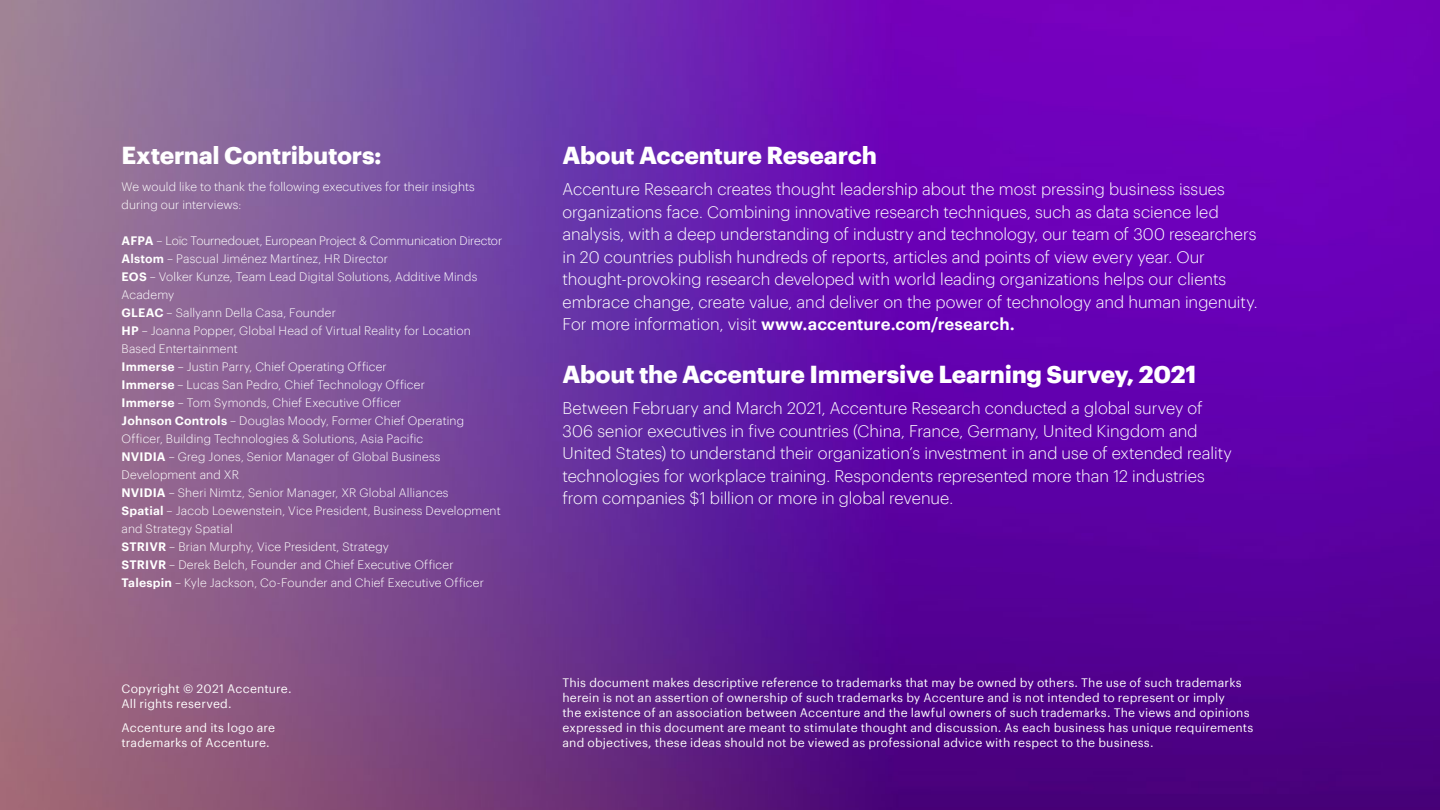
<style>
.page{position:relative;width:1440px;height:810px;background:#fff}
.page>*{position:absolute;margin:0;border:0;box-sizing:border-box;transform-origin:0 0}
.t1{font:700 24px "Graphik";letter-spacing:-.01em;color:#fff}
.t2{font:300 16.5px/22.5px "Graphik";color:#fff}
.t3{font:300 12px/18px "Graphik";letter-spacing:.01em;color:#fff}
.t4{font:12px/15px "Graphik";letter-spacing:.01em;color:#fff}
.s1{font-weight:600}
</style>
<div class="page">
<img style="left:0;top:0;width:1440px;height:810px">
<h1 class="t1" style="left:122px;top:137px;width:262px">External Contributors:</h1>
<p class="t3" style="left:122px;top:177px;width:355px">We would like to thank the following executives for their insights during our interviews:</p>
<p class="t3" style="left:121px;top:231px;width:382px"><span class="s1">AFPA</span> – Loïc Tournedouet, European Project &amp; Communication Director <span class="s1">Alstom</span> – Pascual Jiménez Martínez, HR Director<br><span class="s1">EOS</span> – Volker Kunze, Team Lead Digital Solutions, Additive Minds Academy<br><span class="s1">GLEAC</span> – Sallyann Della Casa, Founder<br><span class="s1">HP</span> – Joanna Popper, Global Head of Virtual Reality for Location Based Entertainment<br><span class="s1">Immerse</span> – Justin Parry, Chief Operating Officer<br><span class="s1">Immerse</span> – Lucas San Pedro, Chief Technology Officer<br><span class="s1">Immerse</span> – Tom Symonds, Chief Executive Officer<br><span class="s1">Johnson Controls</span> – Douglas Moody, Former Chief Operating Officer, Building Technologies &amp; Solutions, Asia Pacific<br><span class="s1">NVIDIA</span> – Greg Jones, Senior Manager of Global Business Development and XR<br><span class="s1">NVIDIA</span> – Sheri Nimtz, Senior Manager, XR Global Alliances<br><span class="s1">Spatial</span> – Jacob Loewenstein, Vice President, Business Development and Strategy Spatial<br><span class="s1">STRIVR</span> – Brian Murphy, Vice President, Strategy<br><span class="s1">STRIVR</span> – Derek Belch, Founder and Chief Executive Officer <span class="s1">Talespin</span> – Kyle Jackson, Co-Founder and Chief Executive Officer</p>
<p class="t4" style="left:122px;top:681px;width:172px">Copyright © 2021 Accenture.<br>All rights reserved.</p>
<p class="t4" style="left:122px;top:719px;width:155px">Accenture and its logo are trademarks of Accenture.</p>
<h1 class="t1" style="left:562px;top:137px;width:316px">About Accenture Research</h1>
<p class="t2" style="left:562px;top:177px;width:697px">Accenture Research creates thought leadership about the most pressing business issues organizations face. Combining innovative research techniques, such as data science led analysis, with a deep understanding of industry and technology, our team of 300 researchers in 20 countries publish hundreds of reports, articles and points of view every year. Our thought-provoking research developed with world leading organizations helps our clients embrace change, create value, and deliver on the power of technology and human ingenuity.<br>For more information, visit <span class="s1">www.accenture.com/research.</span></p>
<h1 class="t1" style="left:562px;top:356px;width:635px">About the Accenture Immersive Learning Survey, 2021</h1>
<p class="t2" style="left:562px;top:396px;width:671px">Between February and March 2021, Accenture Research conducted a global survey of 306 senior executives in five countries (China, France, Germany, United Kingdom and United States) to understand their organization’s investment in and use of extended reality technologies for workplace training. Respondents represented more than 12 industries from companies $1 billion or more in global revenue.</p>
<p class="t4" style="left:562px;top:674px;width:692px">This document makes descriptive reference to trademarks that may be owned by others. The use of such trademarks herein is not an assertion of ownership of such trademarks by Accenture and is not intended to represent or imply<br>the existence of an association between Accenture and the lawful owners of such trademarks. The views and opinions expressed in this document are meant to stimulate thought and discussion. As each business has unique requirements and objectives, these ideas should not be viewed as professional advice with respect to the business.</p>
</div>
